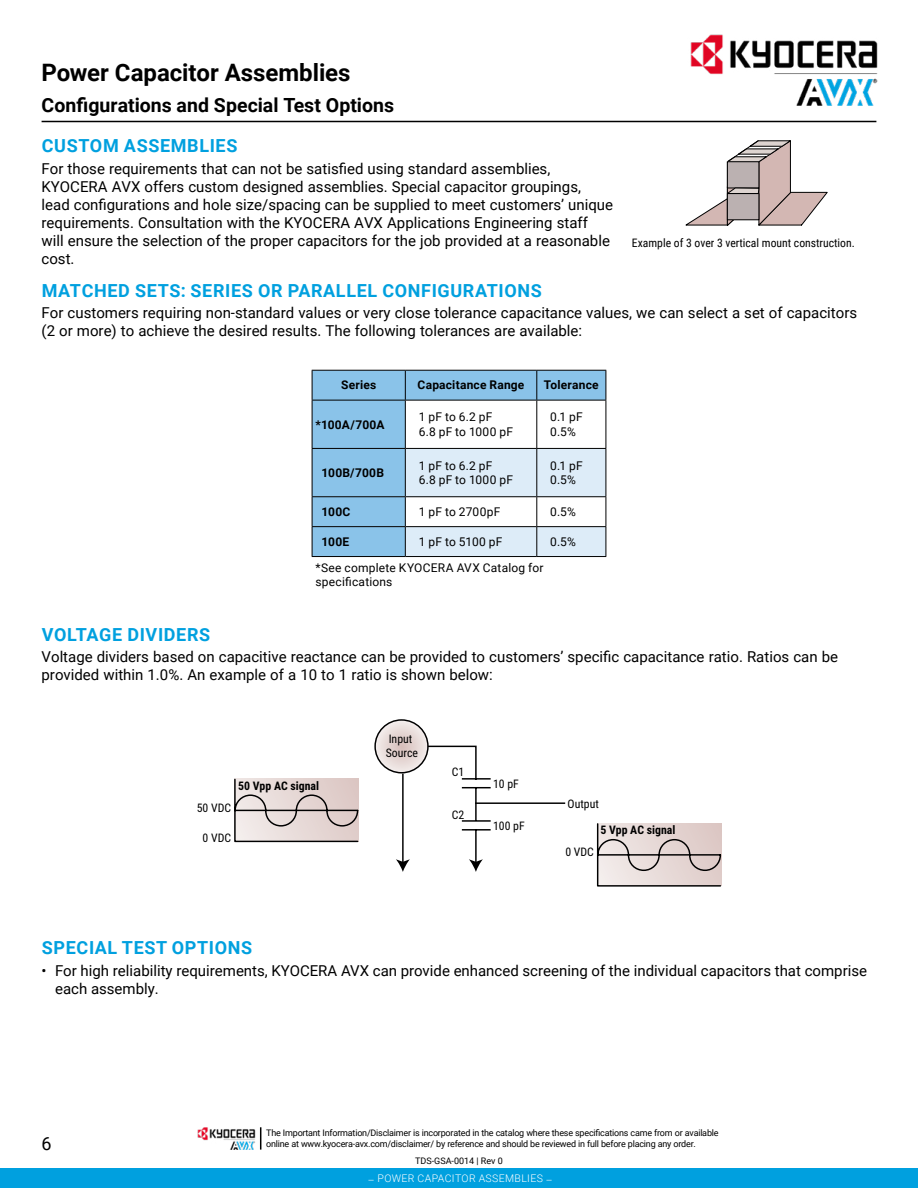
<style>
.page{position:relative;width:918px;height:1188px;background:#fff}
.page>*{position:absolute;margin:0;border:0;box-sizing:border-box;transform-origin:0 0}
.t1{font:700 24px "Roboto";color:#000}
.t2{font:700 19.5px "Roboto";color:#000}
.t3{font:700 18px "Roboto";letter-spacing:.035em;color:#00a0df}
.t4{font:18px "Roboto";color:#000}
.t5{font:15px/18px "Roboto";color:#000}
.t6{font:12px/14.4px "Roboto";letter-spacing:.02em;color:#000}
.t7{font:700 12px "Roboto";letter-spacing:.015em;color:#000}
.t8{font:11.85px/14.1px "Roboto Condensed";color:#000}
.t9{font:700 11.85px "Roboto Condensed";color:#000}
.t10{font:11.7px "Roboto Condensed";color:#000}
.t11{font:300 10.5px "Roboto";letter-spacing:.035em;color:#fff}
.t12{font:9px/10.8px "Roboto";letter-spacing:-.025em;color:#000}
.t13{font:9px "Roboto";color:#000}
</style>
<div class="page">
<hr style="left:42px;top:121px;width:834px;height:1px;background:#000">
<svg style="left:313px;top:371px;width:293px;height:77px;fill:#8ac3e9"></svg>
<hr style="left:312px;top:370px;width:93px;height:1px;background:#000">
<svg style="left:312px;top:371px;width:1px;height:29px"></svg>
<hr style="left:405px;top:370px;width:132px;height:1px;background:#000">
<svg style="left:405px;top:371px;width:1px;height:29px"></svg>
<hr style="left:537px;top:370px;width:69px;height:1px;background:#000">
<svg style="left:536px;top:371px;width:1px;height:29px"></svg>
<svg style="left:606px;top:371px;width:1px;height:29px"></svg>
<hr style="left:312px;top:400px;width:93px;height:1px;background:#000">
<hr style="left:312px;top:400px;width:1px;height:48px;background:#000">
<hr style="left:405px;top:400px;width:132px;height:1px;background:#000">
<hr style="left:405px;top:400px;width:1px;height:48px;background:#000">
<hr style="left:537px;top:400px;width:69px;height:1px;background:#000">
<hr style="left:536px;top:400px;width:1px;height:48px;background:#000">
<hr style="left:606px;top:400px;width:1px;height:48px;background:#000">
<svg style="left:312px;top:448px;width:295px;height:109px"></svg>
<hr style="left:312px;top:556px;width:93px;height:1px;background:#000">
<hr style="left:405px;top:556px;width:132px;height:1px;background:#000">
<hr style="left:537px;top:556px;width:69px;height:1px;background:#000">
<svg style="left:234px;top:778px;width:125px;height:65px;background:#d2c6c4"></svg>
<svg style="left:596px;top:823px;width:125px;height:64px;background:#d2c6c4"></svg>
<svg style="left:375px;top:720px;width:53px;height:53px;background:#dcd1ce"></svg>
<div style="left:374px;top:719px;width:55px;height:55px;border:1px solid #000;border-radius:50%"></div>
<svg style="left:426px;top:745px;width:65px;height:127px"></svg>
<hr style="left:402px;top:774px;width:2px;height:89px;background:#000">
<svg style="left:396px;top:859px;width:14px;height:13px"></svg>
<hr style="left:475px;top:802px;width:90px;height:2px;background:#000">
<svg style="left:685px;top:140px;width:143px;height:86px"></svg>
<img style="left:669px;top:34px;width:209px;height:87px">
<div style="left:0;top:1169px;width:918px;height:19px;background:#00a0df"></div>
<img style="left:198px;top:1127px;width:57px;height:23px">
<svg style="left:260px;top:1127px;width:1px;height:23px"></svg>
<h1 class="t1" style="left:42px;top:56px;width:310px">Power Capacitor Assemblies</h1>
<h2 class="t2" style="left:42px;top:92px;width:354px">Configurations and Special Test Options</h2>
<p class="t3" style="left:42px;top:133px;width:197px">CUSTOM ASSEMBLIES</p>
<p class="t5" style="left:42px;top:159px;width:573px">For those requirements that can not be satisfied using standard assemblies, KYOCERA AVX offers custom designed assemblies. Special capacitor groupings,<br>lead configurations and hole size/spacing can be supplied to meet customers’ unique requirements. Consultation with the KYOCERA AVX Applications Engineering staff will ensure the selection of the proper capacitors for the job provided at a reasonable cost.</p>
<p class="t3" style="left:42px;top:278px;width:501px">MATCHED SETS: SERIES OR PARALLEL CONFIGURATIONS</p>
<p class="t5" style="left:42px;top:303px;width:817px">For customers requiring non-standard values or very close tolerance capacitance values, we can select a set of capacitors (2 or more) to achieve the desired results. The following tolerances are available:</p>
<p class="t10" style="left:632px;top:235px;width:224px">Example of 3 over 3 vertical mount construction.</p>
<p class="t7" style="left:341px;top:377px;width:37px">Series</p>
<p class="t7" style="left:418px;top:377px;width:108px">Capacitance Range</p>
<p class="t7" style="left:544px;top:377px;width:56px">Tolerance</p>
<p class="t7" style="left:316px;top:416px;width:71px">*100A/700A</p>
<p class="t6" style="left:419px;top:409px;width:96px">1 pF to 6.2 pF<br>6.8 pF to 1000 pF</p>
<p class="t6" style="left:550px;top:409px;width:34px">0.1 pF<br>0.5%</p>
<p class="t7" style="left:322px;top:464px;width:64px">100B/700B</p>
<p class="t6" style="left:419px;top:458px;width:96px">1 pF to 6.2 pF<br>6.8 pF to 1000 pF</p>
<p class="t6" style="left:550px;top:458px;width:34px">0.1 pF<br>0.5%</p>
<p class="t7" style="left:322px;top:503px;width:30px">100C</p>
<p class="t6" style="left:419px;top:504px;width:83px">1 pF to 2700pF</p>
<p class="t6" style="left:550px;top:504px;width:27px">0.5%</p>
<p class="t7" style="left:322px;top:533px;width:29px">100E</p>
<p class="t6" style="left:419px;top:534px;width:85px">1 pF to 5100 pF</p>
<p class="t6" style="left:550px;top:534px;width:27px">0.5%</p>
<p class="t6" style="left:316px;top:560px;width:229px">*See complete KYOCERA AVX Catalog for specifications</p>
<p class="t3" style="left:42px;top:622px;width:170px">VOLTAGE DIVIDERS</p>
<p class="t5" style="left:42px;top:647px;width:798px">Voltage dividers based on capacitive reactance can be provided to customers’ specific capacitance ratio. Ratios can be provided within 1.0%. An example of a 10 to 1 ratio is shown below:</p>
<p class="t9" style="left:238px;top:778px;width:83px">50 Vpp AC signal</p>
<p class="t8" style="left:197px;top:800px;width:36px">50 VDC</p>
<p class="t8" style="left:203px;top:830px;width:30px">0 VDC</p>
<p class="t8" style="left:386px;top:731px;width:34px">Input<br>Source</p>
<p class="t8" style="left:452px;top:764px;width:14px">C1</p>
<p class="t8" style="left:452px;top:807px;width:14px">C2</p>
<p class="t8" style="left:493px;top:776px;width:27px">10 pF</p>
<p class="t8" style="left:493px;top:818px;width:33px">100 pF</p>
<p class="t8" style="left:568px;top:796px;width:33px">Output</p>
<p class="t9" style="left:600px;top:822px;width:77px">5 Vpp AC signal</p>
<p class="t8" style="left:565px;top:844px;width:30px">0 VDC</p>
<p class="t3" style="left:42px;top:935px;width:212px">SPECIAL TEST OPTIONS</p>
<p class="t5" style="left:55px;top:962px;width:814px;text-indent:-14px">• For high reliability requirements, KYOCERA AVX can provide enhanced screening of the individual capacitors that comprise each assembly.</p>
<p class="t4" style="left:42px;top:1131px;width:12px">6</p>
<p class="t12" style="left:266px;top:1127px;width:454px">The Important Information/Disclaimer is incorporated in the catalog where these specifications came from or available online at www.kyocera-avx.com/disclaimer/ by reference and should be reviewed in full before placing any order.</p>
<p class="t13" style="left:415px;top:1155px;width:89px">TDS-GSA-0014 | Rev 0</p>
<p class="t11" style="left:368px;top:1171px;width:186px">– POWER CAPACITOR ASSEMBLIES –</p>
</div>
